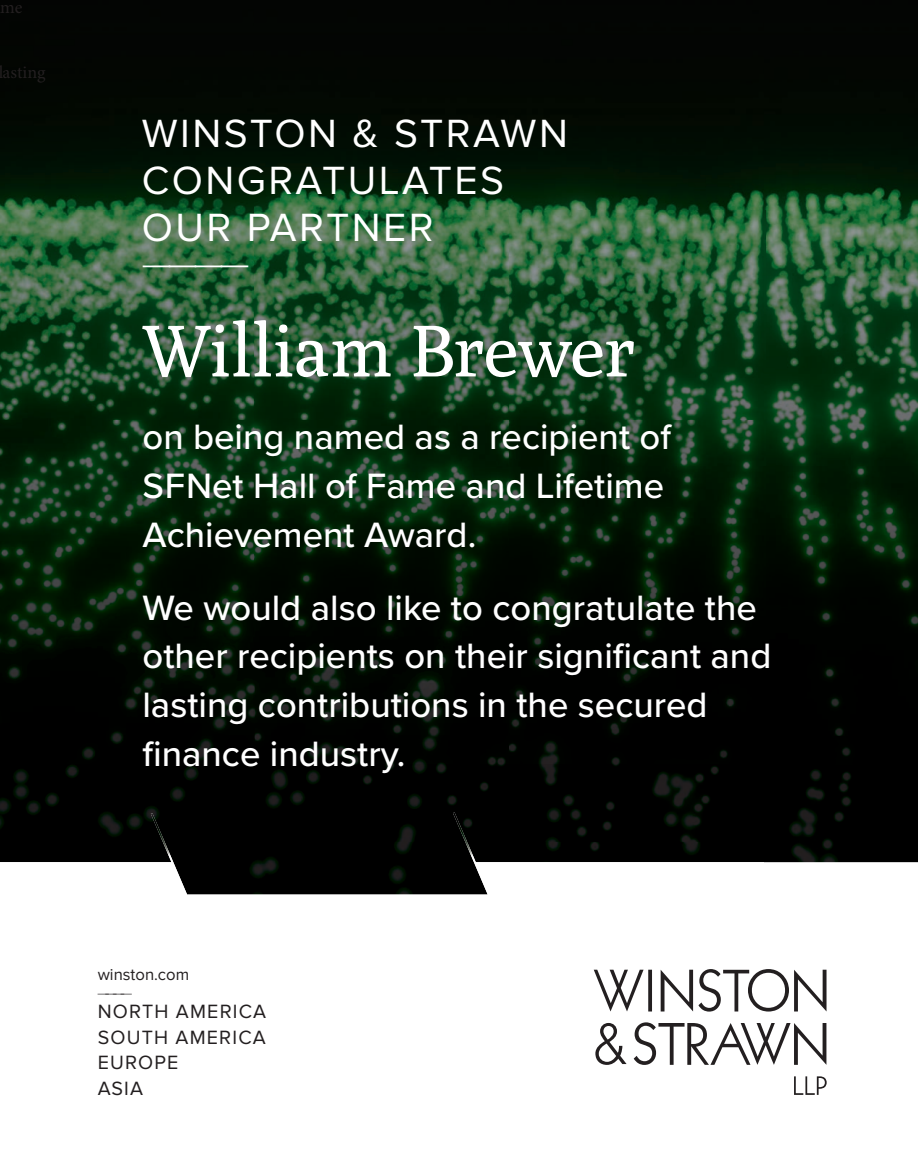
<style>
.page{position:relative;width:918px;height:1175px;background:#fff}
.page>*{position:absolute;margin:0;border:0;box-sizing:border-box;transform-origin:0 0}
.t1{font:72.9px "Poly";letter-spacing:-.015em;color:#fff}
.t2{font:40.8px/47px "Proxima Nova";letter-spacing:.06em;color:#fff}
.t3{font:500 36.45px/48.6px "Proxima Nova";color:#fff}
.t4{font:300 35.55px "Proxima Nova";color:#fff}
.t5{font:19.95px/25.3px "Proxima Nova";letter-spacing:.06em;color:#231f20}
.t6{font:100 19.95px "Proxima Nova T";color:#231f20}
.t7{font:18px "Minion Pro";letter-spacing:-.005em;color:#231f20}
.t8{font:16.8px "Proxima Nova";color:#231f20}
</style>
<div class="page">
<img style="left:0;top:0;width:765px;height:862px">
<img style="left:765px;top:0;width:153px;height:862px">
<div style="left:151px;top:812px;width:339px;height:50px;background:#000"></div>
<svg style="left:173px;top:862px;width:315px;height:33px;background:#111211"></svg>
<svg style="left:794px;top:1076px;width:33px;height:18px"></svg>
<svg style="left:594px;top:969px;width:233px;height:95px"></svg>
<p class="t7" style="left:0;top:-5px;width:24px">me</p>
<p class="t7" style="left:-2px;top:60px;width:49px">lasting</p>
<p class="t2" style="left:142px;top:110px;width:428px">WINSTON &amp; STRAWN<br>CONGRATULATES<br>OUR PARTNER</p>
<p class="t4" style="left:142px;top:243px;width:109px">————</p>
<h1 class="t1" style="left:142px;top:309px;width:495px">William Brewer</h1>
<p class="t3" style="left:142px;top:411px;width:530px">on being named as a recipient of<br>SFNet Hall of Fame and Lifetime<br>Achievement Award.</p>
<p class="t3" style="left:142px;top:582px;width:630px">We would also like to congratulate the other recipients on their significant and lasting contributions in the secured finance industry.</p>
<p class="t8" style="left:98px;top:964px;width:93px">winston.com</p>
<p class="t6" style="left:98px;top:975px;width:36px">____</p>
<p class="t5" style="left:98px;top:999px;width:170px">NORTH AMERICA<br>SOUTH AMERICA<br>EUROPE<br>ASIA</p>
</div>
